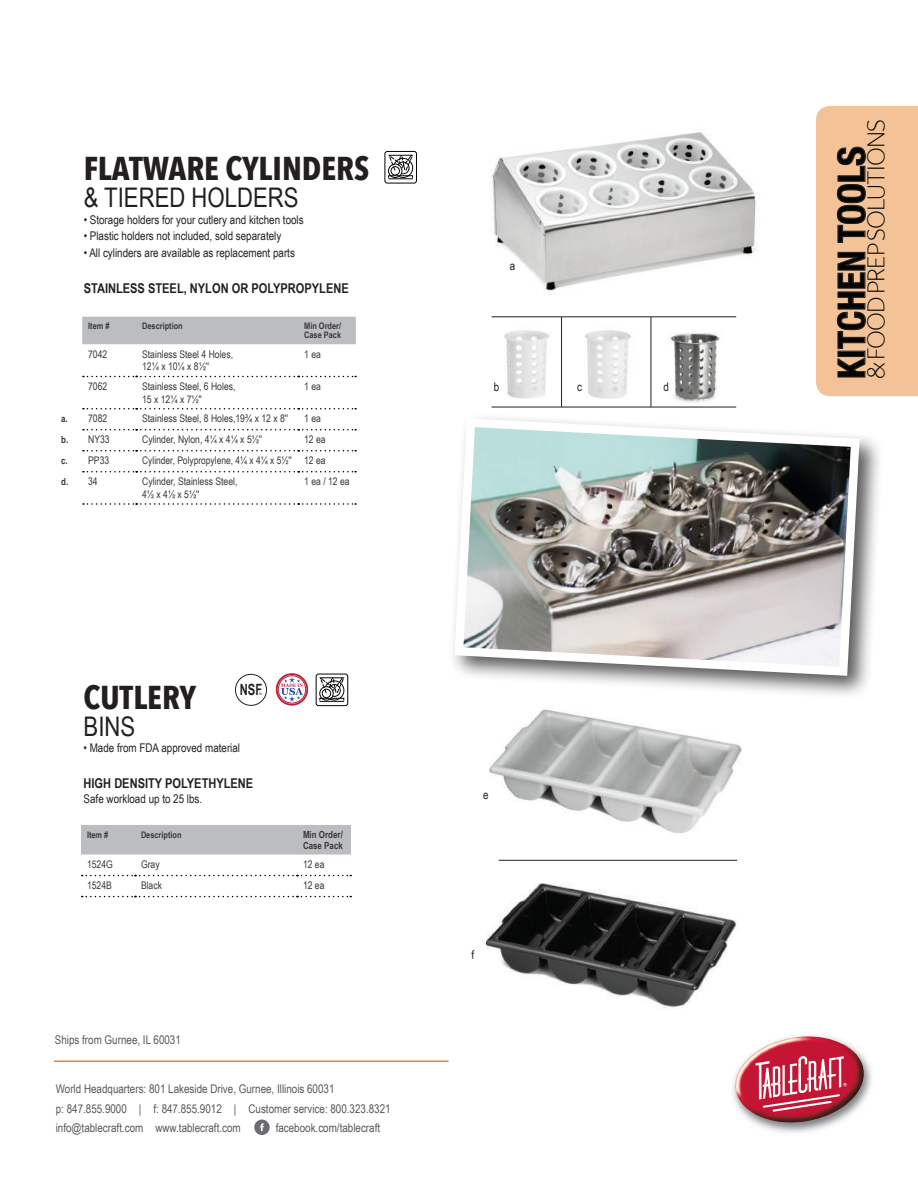
<style>
.page{position:relative;width:918px;height:1188px;background:#fff}
.page>*{position:absolute;margin:0;border:0;box-sizing:border-box;transform-origin:0 0}
.t1{font:700 condensed 37.5px "Helvetica Neue";color:#040503}
.t2{font:700 33px "Avenir Next Condensed";color:#231f20}
.t3{font:300 27px "Freight Sans";letter-spacing:-.03em;color:#040503}
.t4{font:27px "Arial Narrow";color:#231f20}
.t5{font:700 15.45px "Arial Narrow";color:#231f20;scale:.88 1}
.t6{font:700 13.5px "Arial Narrow";color:#231f20}
.t7{font:12px/19.5px "Arial Narrow";color:#57585a}
.t8{font:12px "Arial Narrow";color:#231f20}
.t9{font:10.5px/12.6px "Arial Narrow";color:#383839}
.t10{font:700 9.75px/10.5px "Arial Narrow";color:#383839}
.t11{font:700 9px/9px "Arial Narrow";color:#383839}
.t12{font:3.45px "Arial";color:#231f20}
.s1{font-weight:700;font-size:9.75px}
.s2{font-weight:400;font-size:10.5px}
</style>
<div class="page">
<svg style="left:816px;top:106px;width:102px;height:290px"></svg>
<svg style="left:254px;top:1120px;width:16px;height:15px"></svg>
<hr style="left:54px;top:1061px;width:395px;height:1px;background:#e7862b">
<div style="left:393px;top:158px;width:20px;height:20px;border:1px solid #050504;border-radius:50%"></div>
<div style="left:385px;top:151px;width:32px;height:32px;border:1px solid #050504;border-radius:2px"></div>
<div style="left:397px;top:162px;width:12px;height:12px;border:1px solid #050504;border-radius:50%"></div>
<div style="left:388px;top:164px;width:14px;height:14px;border:1px solid #050504;border-radius:50%"></div>
<div style="left:388px;top:175px;width:25px;height:3px;border:1px solid #050504"></div>
<svg style="left:389px;top:178px;width:23px;height:1px"></svg>
<div style="left:391px;top:166px;width:9px;height:9px;border:1px solid #050504;border-radius:50%"></div>
<svg style="left:389px;top:155px;width:24px;height:16px"></svg>
<img style="left:490px;top:132px;width:269px;height:162px">
<img style="left:669px;top:332px;width:51px;height:71px">
<img style="left:584px;top:330px;width:47px;height:68px">
<img style="left:504px;top:330px;width:46px;height:68px">
<hr style="left:492px;top:317px;width:244px;height:1px;background:#231f20">
<hr style="left:561px;top:317px;width:1px;height:90px;background:#231f20">
<hr style="left:651px;top:317px;width:1px;height:90px;background:#231f20">
<hr style="left:492px;top:407px;width:244px;height:1px;background:#231f20">
<div style="left:449px;top:412px;width:435px;height:288px;background:#231f20;opacity:.75"></div>
<svg style="left:450px;top:414px;width:414px;height:266px"></svg>
<div style="left:235px;top:674px;width:32px;height:32px;border:1px solid #231f20;border-radius:50%"></div>
<div style="left:276px;top:673px;width:32px;height:33px;border:2px solid #bc1f38;border-radius:50%"></div>
<div style="left:278px;top:676px;width:28px;height:27px;border:1px solid #bc1f38;border-radius:50%"></div>
<svg style="left:281px;top:677px;width:22px;height:25px"></svg>
<div style="left:324px;top:681px;width:20px;height:19px;border:1px solid #050504;border-radius:50%"></div>
<div style="left:316px;top:674px;width:32px;height:32px;border:1px solid #050504;border-radius:2px"></div>
<div style="left:328px;top:684px;width:13px;height:13px;border:1px solid #050504;border-radius:50%"></div>
<svg style="left:320px;top:687px;width:13px;height:13px"></svg>
<div style="left:319px;top:686px;width:15px;height:14px;border:1px solid #050504;border-radius:50%"></div>
<div style="left:319px;top:698px;width:25px;height:3px;border:1px solid #050504"></div>
<svg style="left:320px;top:701px;width:24px;height:1px"></svg>
<div style="left:322px;top:689px;width:9px;height:9px;border:1px solid #050504;border-radius:50%"></div>
<svg style="left:320px;top:677px;width:24px;height:17px"></svg>
<img style="left:489px;top:709px;width:253px;height:125px">
<img style="left:484px;top:883px;width:254px;height:126px">
<hr style="left:499px;top:860px;width:238px;height:1px;background:#231f20">
<img style="left:758px;top:1035px;width:114px;height:98px">
<img style="left:733px;top:1036px;width:133px;height:89px">
<svg style="left:756px;top:1056px;width:91px;height:56px"></svg>
<div style="left:81px;top:825px;width:270px;height:30px;background:#bcbdc0"></div>
<svg style="left:82px;top:875px;width:269px;height:1px"></svg>
<svg style="left:82px;top:896px;width:269px;height:1px"></svg>
<div style="left:82px;top:317px;width:274px;height:27px;background:#bcbdc0"></div>
<svg style="left:83px;top:376px;width:273px;height:1px"></svg>
<svg style="left:83px;top:408px;width:273px;height:1px"></svg>
<svg style="left:83px;top:429px;width:273px;height:1px"></svg>
<svg style="left:83px;top:450px;width:273px;height:1px"></svg>
<svg style="left:83px;top:471px;width:273px;height:1px"></svg>
<svg style="left:83px;top:503px;width:273px;height:2px"></svg>
<h2 class="t2" style="left:84px;top:149px;width:287px">FLATWARE CYLINDERS</h2>
<h3 class="t4" style="left:84px;top:178px;width:216px">&amp; TIERED HOLDERS</h3>
<p class="t8" style="left:84px;top:211px;width:222px">• Storage holders for your cutlery and kitchen tools</p>
<p class="t8" style="left:84px;top:227px;width:199px">• Plastic holders not included, sold separately</p>
<p class="t8" style="left:84px;top:244px;width:213px">• All cylinders are available as replacement parts</p>
<p class="t6" style="left:84px;top:278px;width:267px">STAINLESS STEEL, NYLON OR POLYPROPYLENE</p>
<p class="t11" style="left:88px;top:321px;width:23px">Item #</p>
<p class="t11" style="left:142px;top:321px;width:42px">Description</p>
<p class="t11" style="left:304px;top:321px;width:38px">Min Order/<br>Case Pack</p>
<p class="t9" style="left:88px;top:348px;width:21px">7042</p>
<p class="t9" style="left:142px;top:348px;width:92px">Stainless Steel 4 Holes,<br>12¼ x 10¼ x 8½''</p>
<p class="t9" style="left:304px;top:348px;width:18px">1 ea</p>
<p class="t9" style="left:88px;top:380px;width:21px">7062</p>
<p class="t9" style="left:142px;top:380px;width:95px">Stainless Steel, 6 Holes,<br>15 x 12¼ x 7½''</p>
<p class="t9" style="left:304px;top:380px;width:18px">1 ea</p>
<p class="t9" style="left:61px;top:412px;width:48px"><span class="s1">a.</span> 7082</p>
<p class="t9" style="left:142px;top:412px;width:147px">Stainless Steel, 8 Holes,19¾ x 12 x 8''</p>
<p class="t9" style="left:304px;top:412px;width:18px">1 ea</p>
<p class="t9" style="left:61px;top:433px;width:50px"><span class="s1">b.</span> NY33</p>
<p class="t9" style="left:142px;top:433px;width:122px">Cylinder, Nylon, 4¼ x 4¼ x 5½''</p>
<p class="t9" style="left:304px;top:433px;width:23px">12 ea</p>
<p class="t9" style="left:61px;top:454px;width:50px"><span class="s1">c.</span> PP33</p>
<p class="t9" style="left:142px;top:454px;width:185px">Cylinder, Polypropylene, 4¼ x 4¼ x 5½'' 12 ea</p>
<p class="t10" style="left:61px;top:476px;width:38px">d. <span class="s2">34</span></p>
<p class="t9" style="left:142px;top:475px;width:97px">Cylinder, Stainless Steel,<br>4½ x 4½ x 5½''</p>
<p class="t9" style="left:304px;top:475px;width:47px">1 ea / 12 ea</p>
<h3 class="t5" style="left:240px;top:678px;width:27px">NSF</h3>
<p class="t12" style="left:260px;top:691px;width:4px">®</p>
<h2 class="t2" style="left:84px;top:677px;width:114px">CUTLERY</h2>
<h3 class="t4" style="left:84px;top:707px;width:53px">BINS</h3>
<p class="t8" style="left:84px;top:739px;width:158px">• Made from FDA approved material</p>
<p class="t6" style="left:84px;top:773px;width:171px">HIGH DENSITY POLYETHYLENE</p>
<p class="t8" style="left:84px;top:790px;width:120px">Safe workload up to 25 lbs.</p>
<p class="t11" style="left:87px;top:829px;width:23px">Item #</p>
<p class="t11" style="left:141px;top:829px;width:42px">Description</p>
<p class="t10" style="left:303px;top:829px;width:42px">Min Order/<br>Case Pack</p>
<p class="t9" style="left:87px;top:858px;width:27px">1524G</p>
<p class="t9" style="left:141px;top:858px;width:20px">Gray</p>
<p class="t9" style="left:303px;top:858px;width:23px">12 ea</p>
<p class="t9" style="left:87px;top:879px;width:26px">1524B</p>
<p class="t9" style="left:141px;top:879px;width:23px">Black</p>
<p class="t9" style="left:303px;top:879px;width:23px">12 ea</p>
<p class="t7" style="left:55px;top:1030px;width:128px">Ships from Gurnee, IL 60031</p>
<p class="t7" style="left:56px;top:1079px;width:336px">World Headquarters: 801 Lakeside Drive, Gurnee, Illinois 60031<br>p: 847.855.9000 | f: 847.855.9012 | Customer service: 800.323.8321 info@tablecraft.com www.tablecraft.com</p>
<p class="t7" style="left:276px;top:1118px;width:106px">facebook.com/tablecraft</p>
<p class="t8" style="left:510px;top:257px;width:7px">a</p>
<p class="t8" style="left:494px;top:378px;width:7px">b</p>
<p class="t8" style="left:577px;top:378px;width:6px">c</p>
<p class="t8" style="left:664px;top:378px;width:7px">d</p>
<p class="t8" style="left:483px;top:786px;width:7px">e</p>
<p class="t8" style="left:472px;top:946px;width:4px">f</p>
<h3 class="t3" style="left:861px;top:379px;width:261px;rotate:-90deg">&amp; FOOD PREP SOLUTIONS</h3>
<h1 class="t1" style="left:820px;top:379px;width:234px;rotate:-90deg">KITCHEN TOOLS</h1>
</div>
